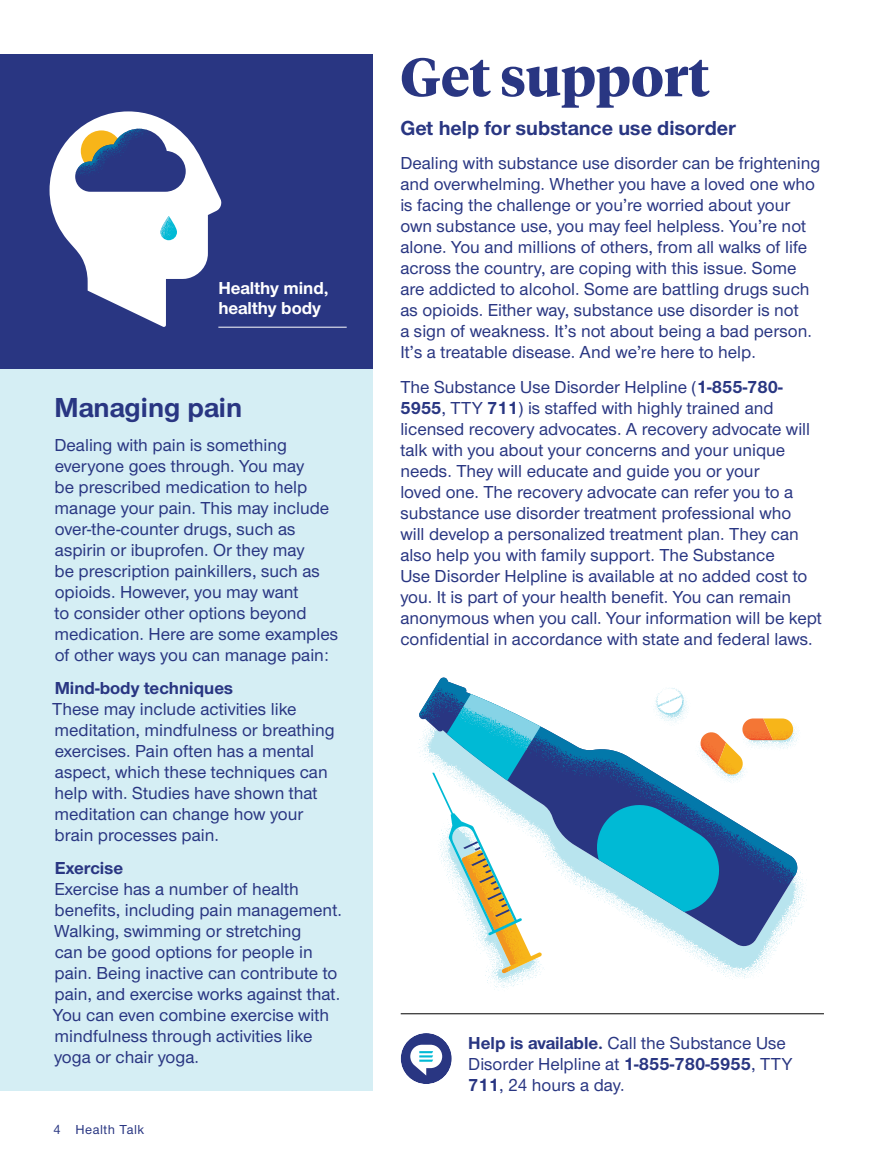
<style>
.page{position:relative;width:878px;height:1161px;background:#fff}
.page>*{position:absolute;margin:0;border:0;box-sizing:border-box;transform-origin:0 0}
.Hed_serif_primary_AM{font:700 54px "UHC Serif Headline";color:#293682}
.Hed_sans_secondary_A{font:700 28.5px "UHC Sans";color:#293682}
.Deck_AMC{font:700 21px "UHC Sans";color:#293682}
.Sans_no_indent_AMC{font:500 18px/21px "UHC Sans";color:#293682}
.CTA_new_AMC{font:500 18px/21px "UHC Sans";color:#293682}
.Subhead_AMC{font:700 18px "UHC Sans";color:#293682}
.Subhead_AMC-2{font:700 18px/19.5px "UHC Sans";color:#fff}
.Folio_V_AMC{font:500 13.5px "UHC Sans";letter-spacing:.04em;color:#293682}
.s1{font-weight:700}
</style>
<div class="page">
<svg style="left:683px;top:871px;width:122px;height:109px"></svg>
<svg style="left:580px;top:887px;width:219px;height:61px"></svg>
<svg style="left:595px;top:887px;width:130px;height:25px;background:#73c0d8"></svg>
<svg style="left:419px;top:677px;width:380px;height:210px"></svg>
<svg style="left:432px;top:694px;width:112px;height:296px"></svg>
<div style="left:0;top:54px;width:372px;height:1037px;background:#d5eef4"></div>
<div style="left:0;top:54px;width:372px;height:315px;background:#293682"></div>
<svg style="left:50px;top:111px;width:171px;height:216px"></svg>
<hr style="left:218px;top:327px;width:128px;height:1px;background:#fff">
<div style="left:400px;top:1033px;width:52px;height:51px;background:#293682;border-radius:50%"></div>
<svg style="left:410px;top:1045px;width:32px;height:31px"></svg>
<hr style="left:400px;top:1014px;width:424px;height:1px;background:#000">
<p class="Subhead_AMC-2" style="left:218px;top:278px;width:112px">Healthy mind, healthy body</p>
<p class="Hed_sans_secondary_A" style="left:54px;top:388px;width:189px">Managing pain</p>
<p class="Sans_no_indent_AMC" style="left:54px;top:434px;width:285px">Dealing with pain is something everyone goes through. You may<br>be prescribed medication to help manage your pain. This may include over-the-counter drugs, such as aspirin or ibuprofen. Or they may<br>be prescription painkillers, such as opioids. However, you may want<br>to consider other options beyond medication. Here are some examples of other ways you can manage pain:</p>
<p class="Subhead_AMC" style="left:55px;top:676px;width:180px">Mind-body techniques</p>
<p class="Sans_no_indent_AMC" style="left:52px;top:698px;width:284px">These may include activities like meditation, mindfulness or breathing exercises. Pain often has a mental aspect, which these techniques can help with. Studies have shown that meditation can change how your brain processes pain.</p>
<p class="Subhead_AMC" style="left:55px;top:856px;width:70px">Exercise</p>
<p class="Sans_no_indent_AMC" style="left:53px;top:878px;width:290px">Exercise has a number of health benefits, including pain management.<br>Walking, swimming or stretching<br>can be good options for people in pain. Being inactive can contribute to pain, and exercise works against that.<br>You can even combine exercise with mindfulness through activities like yoga or chair yoga.</p>
<p class="Folio_V_AMC" style="left:54px;top:1120px;width:92px">4 Health Talk</p>
<p class="Hed_serif_primary_AM" style="left:400px;top:40px;width:311px">Get support</p>
<p class="Deck_AMC" style="left:400px;top:114px;width:337px">Get help for substance use disorder</p>
<p class="Sans_no_indent_AMC" style="left:400px;top:152px;width:421px">Dealing with substance use disorder can be frightening and overwhelming. Whether you have a loved one who is facing the challenge or you’re worried about your own substance use, you may feel helpless. You’re not alone. You and millions of others, from all walks of life across the country, are coping with this issue. Some are addicted to alcohol. Some are battling drugs such as opioids. Either way, substance use disorder is not<br>a sign of weakness. It’s not about being a bad person.<br>It’s a treatable disease. And we’re here to help.</p>
<p class="Sans_no_indent_AMC" style="left:400px;top:376px;width:423px">The Substance Use Disorder Helpline (<span class="s1">1-855-780- 5955</span>, TTY <span class="s1">711</span>) is staffed with highly trained and licensed recovery advocates. A recovery advocate will talk with you about your concerns and your unique needs. They will educate and guide you or your<br>loved one. The recovery advocate can refer you to a substance use disorder treatment professional who<br>will develop a personalized treatment plan. They can also help you with family support. The Substance<br>Use Disorder Helpline is available at no added cost to you. It is part of your health benefit. You can remain anonymous when you call. Your information will be kept confidential in accordance with state and federal laws.</p>
<p class="CTA_new_AMC" style="left:468px;top:1032px;width:325px"><span class="s1">Help is available.</span> Call the Substance Use<br>Disorder Helpline at <span class="s1">1-855-780-5955</span>, TTY<br><span class="s1">711</span>, 24 hours a day.</p>
</div>
